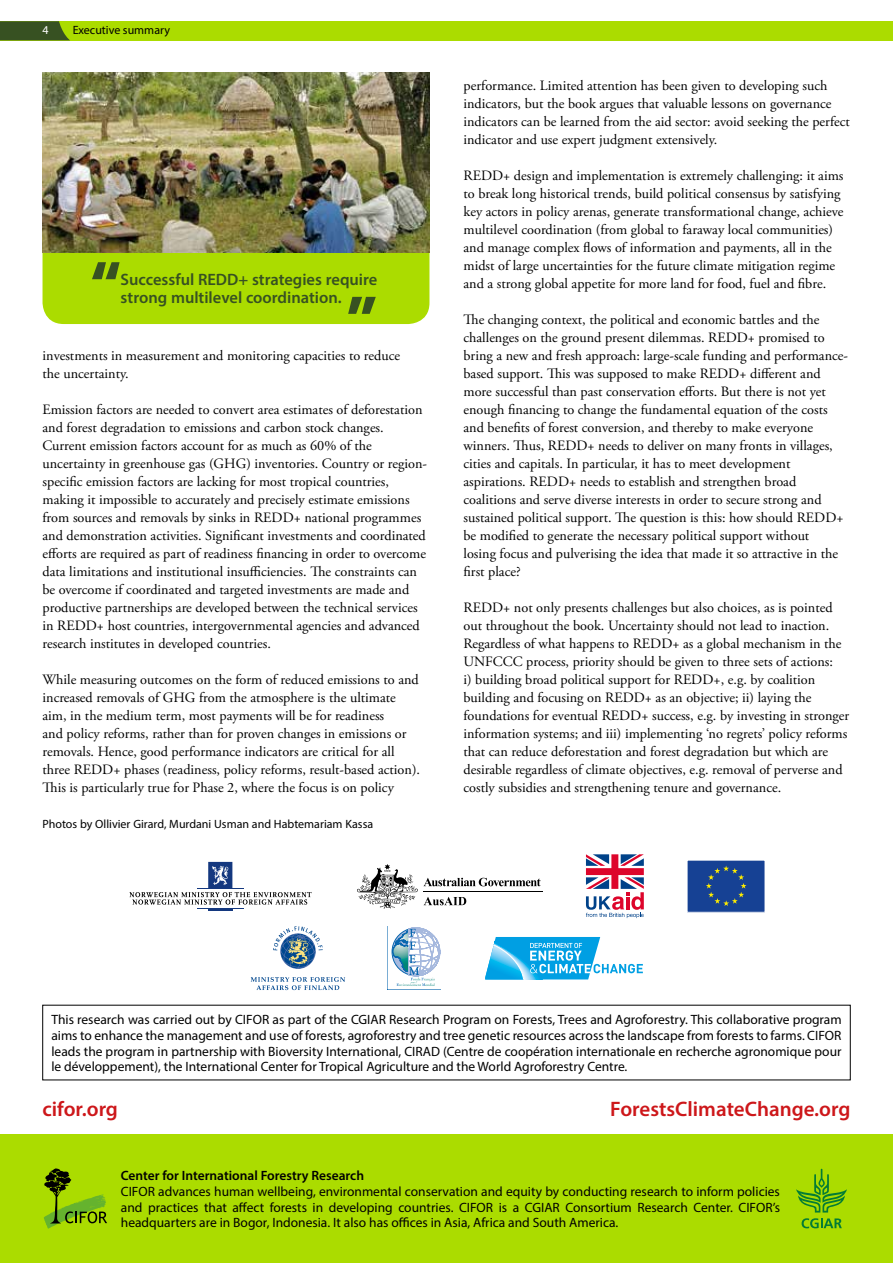
<style>
.page{position:relative;width:893px;height:1263px;background:#fff}
.page>*{position:absolute;margin:0;border:0;box-sizing:border-box;transform-origin:0 0}
.t1{font:600 21px "Myriad Pro";color:#cd171a}
.t2{font:600 16.5px/18px "Myriad Pro";color:#375122}
.t3{font:14.25px/18px "Adobe Garamond Pro";color:#000}
.t4{font:13.5px/15.8px "Myriad Pro";color:#000;text-align:justify}
.t5{font:600 13.5px "Myriad Pro";color:#000}
.t6{font:12px "Myriad Pro";color:#000}
.t7{font:12px "Myriad Pro";color:#fff}
</style>
<div class="page">
<div style="left:0;top:21px;width:893px;height:19px;background:#abdc00"></div>
<svg style="left:0;top:21px;width:70px;height:19px"></svg>
<div style="left:0;top:1134px;width:893px;height:129px;background:#abdc00"></div>
<svg style="left:44px;top:1168px;width:63px;height:60px"></svg>
<svg style="left:796px;top:1169px;width:51px;height:43px"></svg>
<svg style="left:802px;top:1218px;width:40px;height:10px"></svg>
<svg style="left:251px;top:977px;width:94px;height:13px"></svg>
<svg style="left:273px;top:926px;width:50px;height:42px"></svg>
<svg style="left:391px;top:927px;width:49px;height:59px"></svg>
<svg style="left:485px;top:937px;width:157px;height:42px"></svg>
<div style="left:687px;top:860px;width:78px;height:52px;background:#164194"></div>
<div style="left:687px;top:860px;width:78px;height:53px;border:1px solid #fff"></div>
<svg style="left:706px;top:866px;width:40px;height:40px"></svg>
<hr style="left:423px;top:892px;width:120px;height:1px;background:#000">
<svg style="left:357px;top:864px;width:184px;height:44px"></svg>
<hr style="left:197px;top:908px;width:47px;height:1px;background:#14387f">
<hr style="left:208px;top:908px;width:24px;height:3px;background:#14387f">
<hr style="left:197px;top:888px;width:47px;height:1px;background:#14387f">
<div style="left:208px;top:862px;width:24px;height:26px;background:#14387f"></div>
<svg style="left:212px;top:866px;width:17px;height:19px"></svg>
<svg style="left:129px;top:892px;width:182px;height:13px"></svg>
<svg style="left:586px;top:854px;width:58px;height:64px"></svg>
<div style="left:43px;top:252px;width:386px;height:72px;background:#abdc00"></div>
<img style="left:43px;top:72px;width:386px;height:180px">
<p class="t7" style="left:43px;top:23px;width:8px">4</p>
<p class="t6" style="left:73px;top:23px;width:99px">Executive summary</p>
<p class="t2" style="left:121px;top:270px;width:258px">Successful REDD+ strategies require strong multilevel coordination.</p>
<p class="t3" style="left:43px;top:347px;width:359px">investments in measurement and monitoring capacities to reduce the uncertainty.</p>
<p class="t3" style="left:43px;top:401px;width:386px">Emission factors are needed to convert area estimates of deforestation and forest degradation to emissions and carbon stock changes.<br>Current emission factors account for as much as 60% of the uncertainty in greenhouse gas (GHG) inventories. Country or region&shy;specific emission factors are lacking for most tropical countries, making it impossible to accurately and precisely estimate emissions from sources and removals by sinks in REDD+ national programmes and demonstration activities. Significant investments and coordinated efforts are required as part of readiness financing in order to overcome data limitations and institutional insufficiencies. The constraints can be overcome if coordinated and targeted investments are made and productive partnerships are developed between the technical services in REDD+ host countries, intergovernmental agencies and advanced research institutes in developed countries.</p>
<p class="t3" style="left:43px;top:671px;width:379px">While measuring outcomes on the form of reduced emissions to and increased removals of GHG from the atmosphere is the ultimate aim, in the medium term, most payments will be for readiness<br>and policy reforms, rather than for proven changes in emissions or removals. Hence, good performance indicators are critical for all three REDD+ phases (readiness, policy reforms, result-based action).<br>This is particularly true for Phase 2, where the focus is on policy</p>
<p class="t6" style="left:43px;top:817px;width:332px">Photos by Ollivier Girard, Murdani Usman and Habtemariam Kassa</p>
<p class="t3" style="left:463px;top:77px;width:388px">performance. Limited attention has been given to developing such indicators, but the book argues that valuable lessons on governance indicators can be learned from the aid sector: avoid seeking the perfect indicator and use expert judgment extensively.</p>
<p class="t3" style="left:463px;top:167px;width:381px">REDD+ design and implementation is extremely challenging: it aims to break long historical trends, build political consensus by satisfying key actors in policy arenas, generate transformational change, achieve multilevel coordination (from global to faraway local communities) and manage complex flows of information and payments, all in the midst of large uncertainties for the future climate mitigation regime and a strong global appetite for more land for food, fuel and fibre.</p>
<p class="t3" style="left:463px;top:311px;width:386px">The changing context, the political and economic battles and the challenges on the ground present dilemmas. REDD+ promised to bring a new and fresh approach: large-scale funding and performance&shy;based support. This was supposed to make REDD+ different and more successful than past conservation efforts. But there is not yet enough financing to change the fundamental equation of the costs and benefits of forest conversion, and thereby to make everyone winners. Thus, REDD+ needs to deliver on many fronts in villages, cities and capitals. In particular, it has to meet development aspirations. REDD+ needs to establish and strengthen broad coalitions and serve diverse interests in order to secure strong and sustained political support. The question is this: how should REDD+ be modified to generate the necessary political support without<br>losing focus and pulverising the idea that made it so attractive in the first place?</p>
<p class="t3" style="left:463px;top:599px;width:387px">REDD+ not only presents challenges but also choices, as is pointed out throughout the book. Uncertainty should not lead to inaction.<br>Regardless of what happens to REDD+ as a global mechanism in the UNFCCC process, priority should be given to three sets of actions:<br>i) building broad political support for REDD+, e.g. by coalition building and focusing on REDD+ as an objective; ii) laying the foundations for eventual REDD+ success, e.g. by investing in stronger information systems; and iii) implementing ‘no regrets’ policy reforms that can reduce deforestation and forest degradation but which are desirable regardless of climate objectives, e.g. removal of perverse and costly subsidies and strengthening tenure and governance.</p>
<p class="t4" style="left:51px;top:1011px;width:792px">This research was carried out by CIFOR as part of the CGIAR Research Program on Forests, Trees and Agroforestry. This collaborative program aims to enhance the management and use of forests, agroforestry and tree genetic resources across the landscape from forests to farms. CIFOR leads the program in partnership with Bioversity International, CIRAD (Centre de coopération internationale en recherche agronomique pour le développement), the International Center for Tropical Agriculture and the World Agroforestry Centre.</p>
<h1 class="t1" style="left:43px;top:1096px;width:77px">cifor.org</h1>
<h1 class="t1" style="left:610px;top:1096px;width:242px">ForestsClimateChange.org</h1>
<p class="t5" style="left:121px;top:1167px;width:245px">Center for International Forestry Research</p>
<p class="t4" style="left:121px;top:1183px;width:661px">CIFOR advances human wellbeing, environmental conservation and equity by conducting research to inform policies and practices that affect forests in developing countries. CIFOR is a CGIAR Consortium Research Center. CIFOR’s headquarters are in Bogor, Indonesia. It also has offices in Asia, Africa and South America.</p>
</div>
